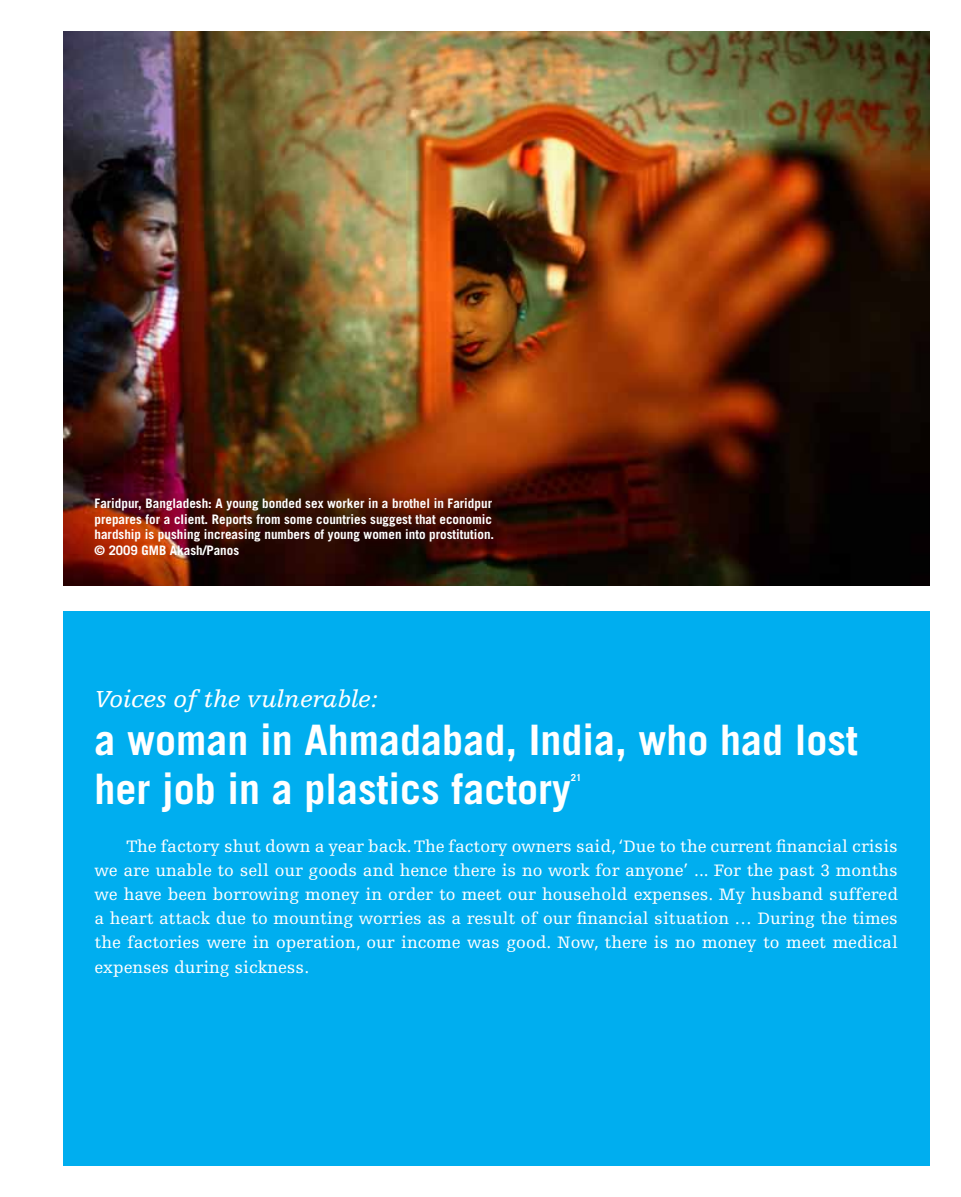
<style>
.page{position:relative;width:961px;height:1197px;background:#fff}
.page>*{position:absolute;margin:0;border:0;box-sizing:border-box;transform-origin:0 0}
.t1{font:700 42px/48.3px "Trade Gothic";color:#fff}
.t2{font:italic 24.5px "Egyptienne F";color:#fff}
.t3{font:17.5px/24.2px "Egyptienne F";color:#fff;text-align:justify}
.t4{font:700 13.12px/15.8px "Trade Gothic";color:#fff}
.t5{font:700 9.62px "Trade Gothic";color:#fff}
</style>
<div class="page">
<img style="left:63px;top:32px;width:866px;height:554px">
<div style="left:63px;top:611px;width:866px;height:555px;background:#00aeef"></div>
<p class="t4" style="left:94px;top:495px;width:401px">Faridpur, Bangladesh: A young bonded sex worker in a brothel in Faridpur prepares for a client. Reports from some countries suggest that economic hardship is pushing increasing numbers of young women into prostitution. © 2009 GMB Akash/Panos</p>
<h2 class="t2" style="left:94px;top:686px;width:284px">Voices of the vulnerable:</h2>
<h1 class="t1" style="left:94px;top:716px;width:765px">a woman in Ahmadabad, India, who had lost her job in a plastics factory</h1>
<p class="t5" style="left:571px;top:771px;width:12px">21</p>
<p class="t3" style="left:94px;top:834px;width:805px;text-indent:32px">The factory shut down a year back. The factory owners said, ‘Due to the current financial crisis we are unable to sell our goods and hence there is no work for anyone’ ... For the past 3 months we have been borrowing money in order to meet our household expenses. My husband suffered a heart attack due to mounting worries as a result of our financial situation … During the times the factories were in operation, our income was good. Now, there is no money to meet medical expenses during sickness.</p>
</div>
